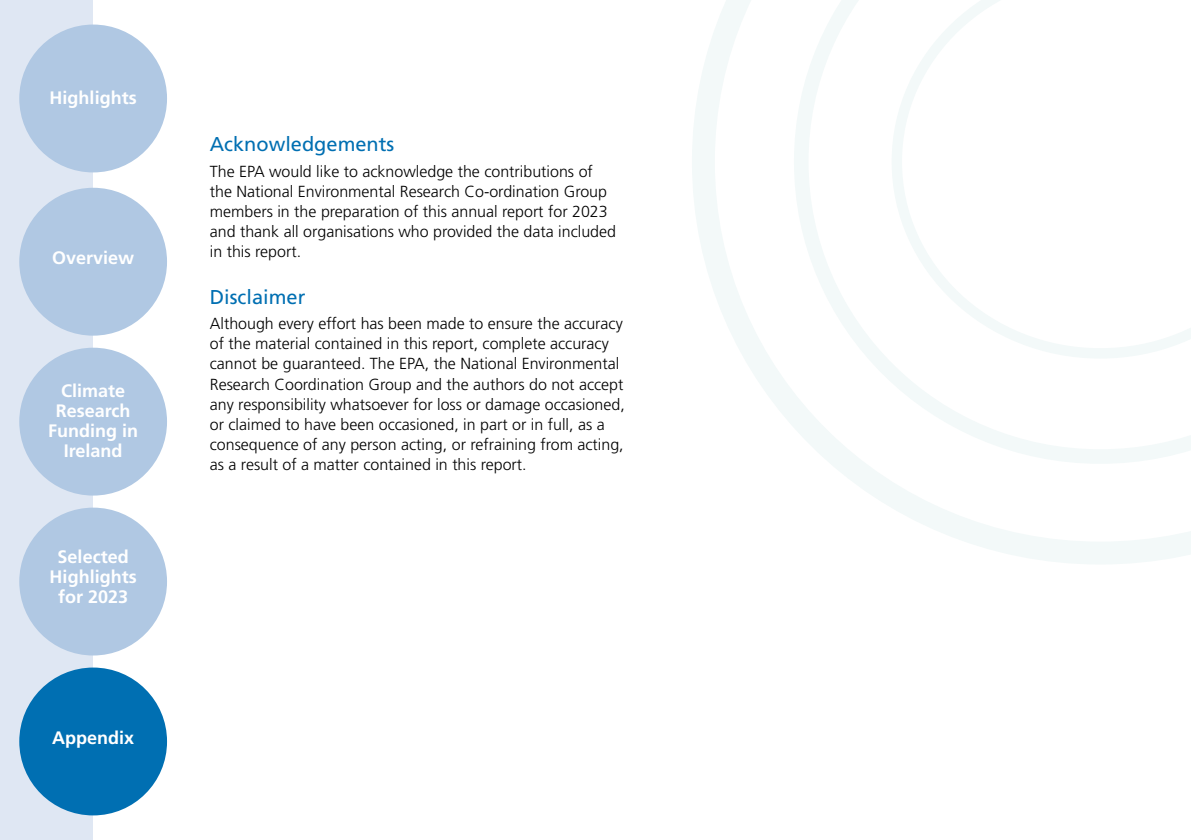
<style>
.page{position:relative;width:1191px;height:840px;background:#fff}
.page>*{position:absolute;margin:0;border:0;box-sizing:border-box;transform-origin:0 0}
.t1{font:20px "Frutiger LT Std";color:#006fb2}
.t2{font:700 18px/20px "Frutiger LT Std";color:#fff;text-align:center}
.t3{font:300 16px/20px "Frutiger LT Std";color:#000}
</style>
<div class="page">
<div style="left:0;top:0;width:93px;height:839px;background:#dfe7f3"></div>
<div style="left:19px;top:25px;width:148px;height:147px;background:#b0c8e3;border-radius:50%"></div>
<svg style="left:692px;top:0;width:499px;height:564px"></svg>
<svg style="left:794px;top:0;width:397px;height:463px"></svg>
<svg style="left:891px;top:0;width:300px;height:358px"></svg>
<div style="left:19px;top:188px;width:148px;height:147px;background:#b0c8e3;border-radius:50%"></div>
<div style="left:19px;top:347px;width:148px;height:148px;background:#b0c8e3;border-radius:50%"></div>
<div style="left:19px;top:507px;width:148px;height:148px;background:#b0c8e3;border-radius:50%"></div>
<div style="left:19px;top:667px;width:148px;height:148px;background:#006fb2;border-radius:50%"></div>
<p class="t2" style="left:50px;top:87px;width:88px">Highlights</p>
<p class="t2" style="left:52px;top:247px;width:84px">Overview</p>
<p class="t2" style="left:48px;top:381px;width:91px">Climate<br>Research<br>Funding in<br>Ireland</p>
<p class="t2" style="left:50px;top:546px;width:88px">Selected<br>Highlights for 2023</p>
<p class="t2" style="left:52px;top:727px;width:84px">Appendix</p>
<p class="t1" style="left:210px;top:132px;width:186px">Acknowledgements</p>
<p class="t3" style="left:210px;top:161px;width:408px">The EPA would like to acknowledge the contributions of the National Environmental Research Co-ordination Group members in the preparation of this annual report for 2023 and thank all organisations who provided the data included in this report.</p>
<p class="t1" style="left:210px;top:285px;width:97px">Disclaimer</p>
<p class="t3" style="left:210px;top:314px;width:416px">Although every effort has been made to ensure the accuracy of the material contained in this report, complete accuracy cannot be guaranteed. The EPA, the National Environmental Research Coordination Group and the authors do not accept any responsibility whatsoever for loss or damage occasioned, or claimed to have been occasioned, in part or in full, as a consequence of any person acting, or refraining from acting, as a result of a matter contained in this report.</p>
</div>
